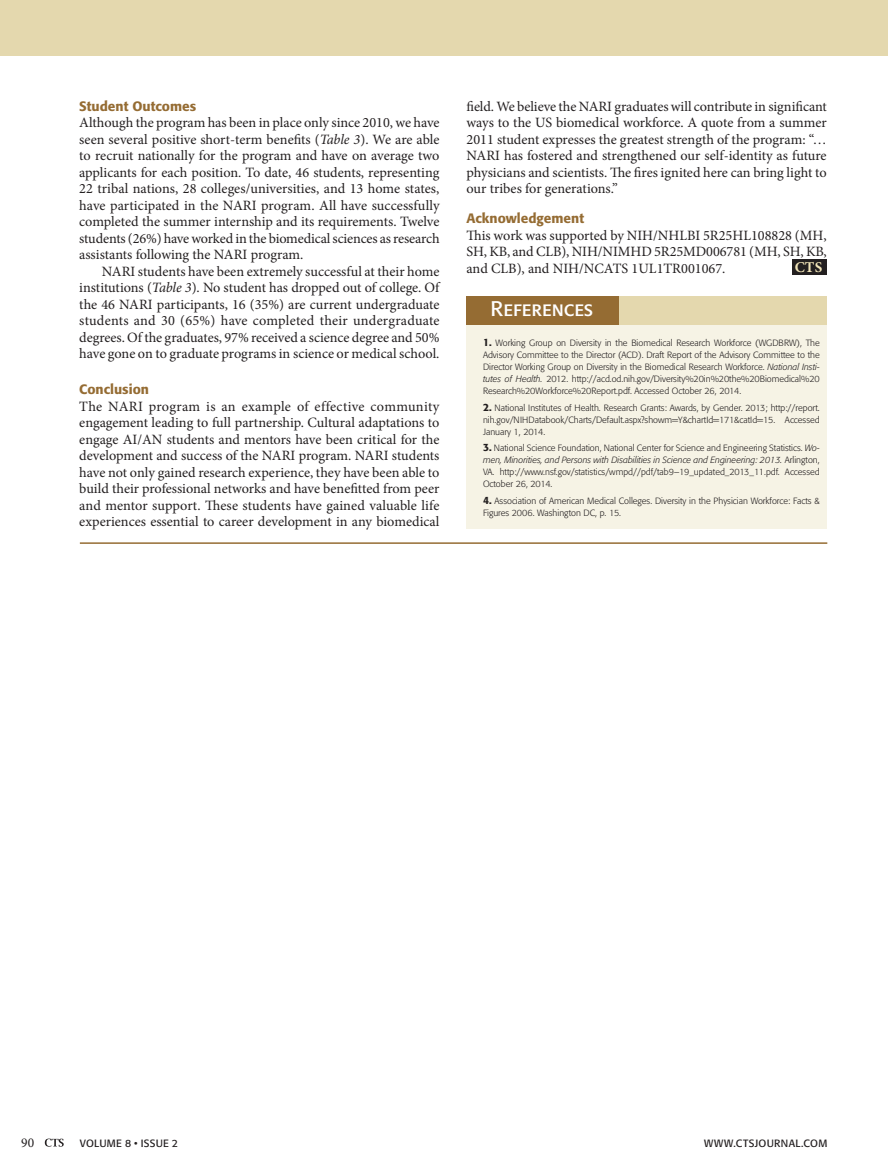
<style>
.page{position:relative;width:888px;height:1171px;background:#fff}
.page>*{position:absolute;margin:0;border:0;box-sizing:border-box;transform-origin:0 0}
.RefTitle{font:21px "Formata Regular SC";color:#fff}
.CTS{font:700 15px "Minion Pro";color:#f2e5b8}
.ParaFL{font:14.25px/16.5px "Minion Pro";letter-spacing:-.005em;color:#231f20;text-align:justify}
.Para{font:14.25px/16.5px "Minion Pro";color:#231f20;text-align:justify}
.t1{font:500 13.5px "Formata";color:#956c33}
.t2{font:13.5px "Minion Pro";color:#231f20}
.t3{font:10.5px "Formata";letter-spacing:.025em;color:#231f20}
.Ref{font:300 9px/12px "Formata";color:#231f20;text-align:justify}
.s1{font-style:italic}
.s2{font-weight:500;font-size:10.5px}
</style>
<div class="page">
<svg style="left:45px;top:1139px;width:19px;height:8px"></svg>
<div style="left:0;top:0;width:887px;height:56px;background:#e4d8ae"></div>
<div style="left:466px;top:296px;width:360px;height:233px;background:#f6f3e5"></div>
<div style="left:466px;top:296px;width:161px;height:29px;background:#956c33"></div>
<div style="left:618px;top:296px;width:208px;height:29px;background:#e4d8ae"></div>
<hr style="left:80px;top:542px;width:747px;height:2px;background:#956c33">
<div style="left:791px;top:259px;width:35px;height:15px;background:#231f20"></div>
<h1 class="t1" style="left:79px;top:98px;width:118px">Student Outcomes</h1>
<p class="ParaFL" style="left:79px;top:114px;width:362px">Although the program has been in place only since 2010, we have seen several positive short-term benefits (<span class="s1">Table 3</span>). We are able to recruit nationally for the program and have on average two applicants for each position. To date, 46 students, representing 22 tribal nations, 28 colleges/universities, and 13 home states, have participated in the NARI program. All have successfully completed the summer internship and its requirements. Twelve students (26%) have worked in the biomedical sciences as research assistants following the NARI program.</p>
<p class="Para" style="left:79px;top:263px;width:362px;text-indent:22px">NARI students have been extremely successful at their home institutions (<span class="s1">Table 3</span>). No student has dropped out of college. Of the 46 NARI participants, 16 (35%) are current undergraduate students and 30 (65%) have completed their undergraduate degrees. Of the graduates, 97% received a science degree and 50% have gone on to graduate programs in science or medical school.</p>
<h1 class="t1" style="left:79px;top:381px;width:71px">Conclusion</h1>
<p class="ParaFL" style="left:79px;top:398px;width:362px">The NARI program is an example of effective community engagement leading to full partnership. Cultural adaptations to engage AI/AN students and mentors have been critical for the development and success of the NARI program. NARI students have not only gained research experience, they have been able to build their professional networks and have benefitted from peer and mentor support. These students have gained valuable life experiences essential to career development in any biomedical</p>
<p class="ParaFL" style="left:466px;top:98px;width:362px">field. We believe the NARI graduates will contribute in significant ways to the US biomedical workforce. A quote from a summer 2011 student expresses the greatest strength of the program: “… NARI has fostered and strengthened our self-identity as future physicians and scientists. The fires ignited here can bring light to our tribes for generations.”</p>
<h1 class="t1" style="left:466px;top:210px;width:119px">Acknowledgement</h1>
<p class="ParaFL" style="left:466px;top:227px;width:362px">This work was supported by NIH/NHLBI 5R25HL108828 (MH, SH, KB, and CLB), NIH/NIMHD 5R25MD006781 (MH, SH, KB, and CLB), and NIH/NCATS 1UL1TR001067.</p>
<p class="CTS" style="left:794px;top:256px;width:29px">CTS</p>
<p class="RefTitle" style="left:490px;top:296px;width:104px">References</p>
<p class="Ref" style="left:483px;top:337px;width:338px"><span class="s2">1.</span> Working Group on Diversity in the Biomedical Research Workforce (WGDBRW), The Advisory Committee to the Director (ACD). Draft Report of the Advisory Committee to the Director Working Group on Diversity in the Biomedical Research Workforce. <span class="s1">National Insti&shy;tutes of Health.</span> 2012. http://acd.od.nih.gov/Diversity%20in%20the%20Biomedical%20<br>Research%20Workforce%20Report.pdf. Accessed October 26, 2014.</p>
<p class="Ref" style="left:483px;top:402px;width:338px"><span class="s2">2.</span> National Institutes of Health. Research Grants: Awards, by Gender. 2013; http://report. nih.gov/NIHDatabook/Charts/Default.aspx?showm=Y&amp;chartId=171&amp;catId=15. Accessed January 1, 2014.</p>
<p class="Ref" style="left:483px;top:442px;width:338px"><span class="s2">3.</span> National Science Foundation, National Center for Science and Engineering Statistics. <span class="s1">Wo&shy;men, Minorities, and Persons with Disabilities in Science and Engineering: 2013.</span> Arlington, VA. http://www.nsf.gov/statistics/wmpd//pdf/tab9–19_updated_2013_11.pdf. Accessed October 26, 2014.</p>
<p class="Ref" style="left:483px;top:495px;width:338px"><span class="s2">4.</span> Association of American Medical Colleges. Diversity in the Physician Workforce: Facts &amp;<br>Figures 2006. Washington DC, p. 15.</p>
<p class="t2" style="left:21px;top:1133px;width:15px">90</p>
<p class="t3" style="left:80px;top:1136px;width:100px">VOLUME 8 • ISSUE 2</p>
<p class="t3" style="left:704px;top:1136px;width:124px">WWW.CTSJOURNAL.COM</p>
</div>
